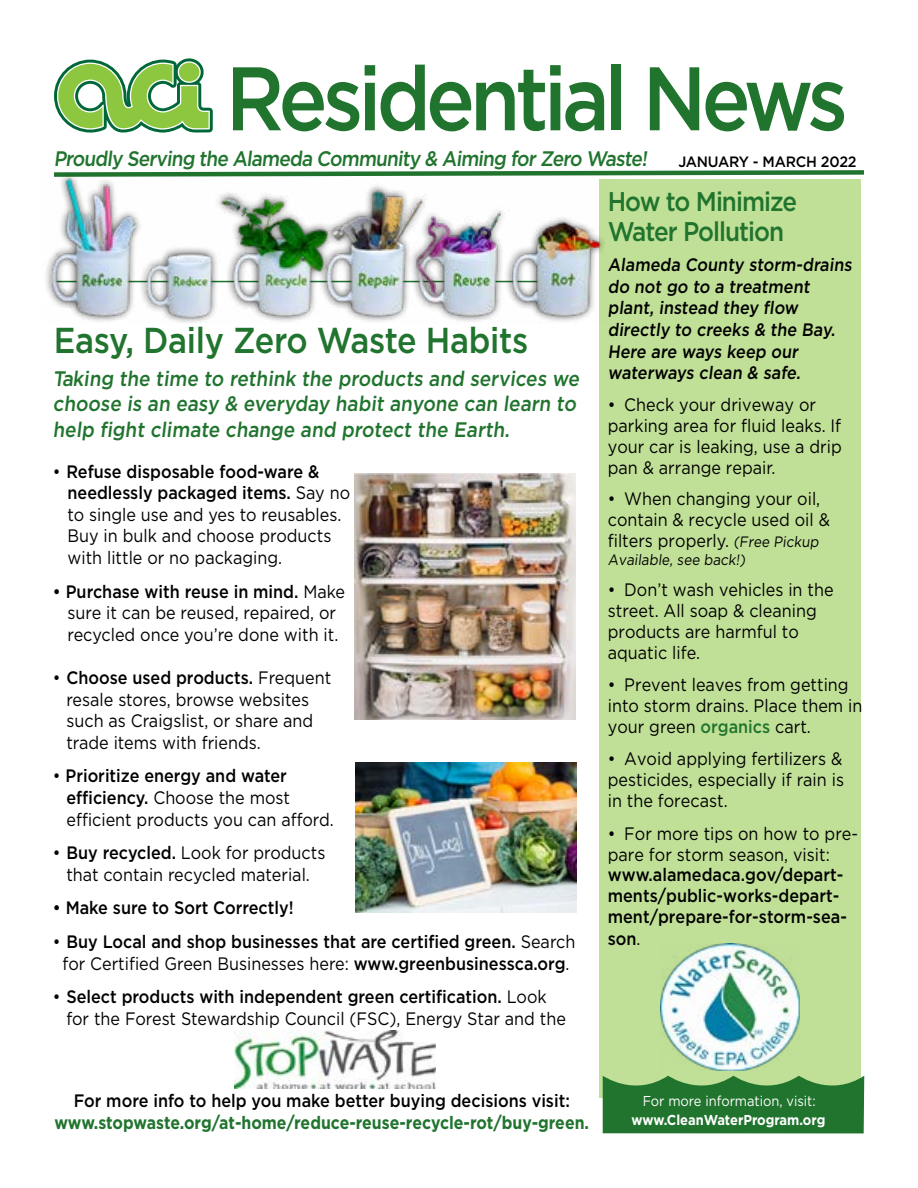
<style>
.page{position:relative;width:918px;height:1188px;background:#fff}
.page>*{position:absolute;margin:0;border:0;box-sizing:border-box;transform-origin:0 0}
.headline_2{font:500 90px "Gotham";letter-spacing:-.06em;color:#20742e;scale:.9 1}
.headline_2-2{font:500 36px "Gotham";letter-spacing:-.01em;color:#20742e;scale:.9 1}
.t1{font:500 27px "Gotham";letter-spacing:-.04em;color:#20742e;scale:.9 1}
.subhead_1{font:500 21px/25.2px "Gotham";color:#20742e;scale:.9 1}
.t2{font:18px/21px "Gotham";color:#000;scale:.9 1}
.t3{font:500 18px/21px "Gotham";color:#000;scale:.9 1}
.t4{font:700 18px/21.6px "Gotham";color:#20742e;text-align:center;scale:.88 1}
.t5{font:15px "Gotham";color:#000;scale:.9 1}
.t6{font:500 15px "Gotham";letter-spacing:-.015em;color:#000;scale:.95 1}
.t7{font:14.4px "Gotham";color:#fff;scale:.9 1}
.t8{font:700 14.4px "Gotham";color:#fff;scale:.9 1}
.s1{font-weight:400}
.s2{font-weight:500}
.s3{font-size:15px}
.s4{font-weight:500;color:#20742e}
.s5{font-weight:500;color:#000}
</style>
<div class="page">
<div style="left:599px;top:179px;width:262px;height:919px;background:#c1e097"></div>
<img style="left:234px;top:1031px;width:201px;height:57px">
<svg style="left:54px;top:58px;width:159px;height:75px"></svg>
<svg style="left:609px;top:170px;width:255px;height:6px;background:#579662"></svg>
<img style="left:45px;top:170px;width:564px;height:153px">
<svg style="left:603px;top:1076px;width:261px;height:57px;background:#317f39"></svg>
<img style="left:355px;top:762px;width:221px;height:150px">
<img style="left:354px;top:473px;width:222px;height:246px">
<img style="left:661px;top:943px;width:138px;height:128px">
<h3 class="headline_2" style="left:226px;top:40px;width:693px">Residential News</h3>
<h4 class="subhead_1" style="left:54px;top:146px;width:664px">Proudly Serving the Alameda Community &amp; Aiming forZero Waste!</h4>
<p class="t6" style="left:678px;top:152px;width:189px">JANUARY - MARCH 2022</p>
<h3 class="headline_2-2" style="left:54px;top:317px;width:529px">Easy, Daily Zero Waste Habits</h3>
<h4 class="subhead_1" style="left:53px;top:366px;width:590px">Taking the time to rethink the products and services we choose is an easy &amp; everyday habit anyone can learn to help fight climate change and protect the Earth.</h4>
<p class="t3" style="left:53px;top:461px;width:298px"><span class="s1">•</span> Refuse disposable food-ware &amp;</p>
<p class="t3" style="left:68px;top:482px;width:316px">needlessly packaged items. <span class="s1">Say no</span></p>
<p class="t2" style="left:68px;top:504px;width:306px">to single use and yes to reusables.</p>
<p class="t2" style="left:67px;top:525px;width:295px">Buy in bulk and choose products</p>
<p class="t2" style="left:67px;top:547px;width:240px">with little or no packaging.</p>
<p class="t3" style="left:53px;top:581px;width:326px">• Purchase with reuse in mind. <span class="s1">Make</span></p>
<p class="t2" style="left:67px;top:602px;width:300px">sure it can be reused, repaired, or</p>
<p class="t2" style="left:68px;top:624px;width:302px">recycled once you’re done with it.</p>
<p class="t3" style="left:53px;top:667px;width:311px"><span class="s1">•</span> Choose used products. <span class="s1">Frequent</span></p>
<p class="t2" style="left:66px;top:688px;width:271px">resale stores, browse websites</p>
<p class="t2" style="left:66px;top:710px;width:276px">such as Craigslist, or share and</p>
<p class="t2" style="left:66px;top:732px;width:218px">trade items with friends.</p>
<p class="t3" style="left:53px;top:765px;width:262px"><span class="s1">•</span> Prioritize energy and water</p>
<p class="t2" style="left:66px;top:787px;width:250px"><span class="s2">efficiency.</span> Choose the most</p>
<p class="t2" style="left:66px;top:808px;width:299px">efficient products you can afford.</p>
<p class="t2" style="left:53px;top:842px;width:304px">• <span class="s2">Buy recycled.</span> Look for products</p>
<p class="t2" style="left:66px;top:864px;width:272px">that contain recycled material.</p>
<p class="t3" style="left:53px;top:897px;width:269px">• Make sure to Sort Correctly!</p>
<p class="t3" style="left:53px;top:931px;width:582px"><span class="s1">•</span> Buy Local and shop businesses that are certified green. <span class="s1">Search</span></p>
<p class="t2" style="left:63px;top:952px;width:565px">for Certified Green Businesses here: <span class="s2">www.greenbusinessca.org</span>.</p>
<p class="t2" style="left:66px;top:986px;width:557px;line-height:21.6px;text-indent:-13px">• <span class="s2">Select products with independent green certification.</span> Look for the Forest Stewardship Council (FSC), Energy Star and the</p>
<p class="t1" style="left:608px;top:183px;width:212px">How to Minimize</p>
<p class="t1" style="left:608px;top:213px;width:198px">Water Pollution</p>
<p class="t3" style="left:608px;top:254px;width:276px;line-height:21.6px">Alameda County storm-drains do not go to a treatment plant, instead they flow</p>
<p class="t3" style="left:608px;top:319px;width:257px;line-height:21.6px">directly to creeks &amp; the Bay.<br>Here are ways keep our</p>
<p class="t3" style="left:608px;top:362px;width:219px">waterways clean &amp; safe.</p>
<p class="t2" style="left:608px;top:393px;width:262px">• Check your driveway or parking area for fluid leaks. If your car is leaking, use a drip pan &amp; arrange repair.</p>
<p class="t2" style="left:608px;top:488px;width:248px">• When changing your oil, contain &amp; recycle used oil &amp; filters properly. <span class="s3">(Free Pickup</span></p>
<p class="t5" style="left:608px;top:550px;width:157px">Available, see back!)</p>
<p class="t2" style="left:608px;top:579px;width:252px">• Don’t wash vehicles in the street. All soap &amp; cleaning products are harmful to aquatic life.</p>
<p class="t2" style="left:608px;top:673px;width:284px">• Prevent leaves from getting into storm drains. Place them in your green <span class="s4">organics</span> cart.</p>
<p class="t2" style="left:608px;top:747px;width:264px;text-align:justify">• Avoid applying fertilizers &amp; pesticides, especially if rain is in the forecast.</p>
<p class="t3" style="left:608px;top:822px;width:280px"><span class="s1">• For more tips on how to pre&shy;pare for storm season, visit: </span>www.alamedaca.gov/depart&shy;ments/public-works-depart&shy;ment/prepare-for-storm-sea&shy;son<span class="s1">.</span></p>
<p class="t4" style="left:54px;top:1090px;width:609px"><span class="s5">For more info to help you make better buying decisions visit: </span>www.stopwaste.org/at-home/reduce-reuse-recycle-rot/buy-green.</p>
<p class="t7" style="left:643px;top:1092px;width:194px">For more information, visit:</p>
<p class="t8" style="left:632px;top:1110px;width:217px">www.CleanWaterProgram.org</p>
</div>
